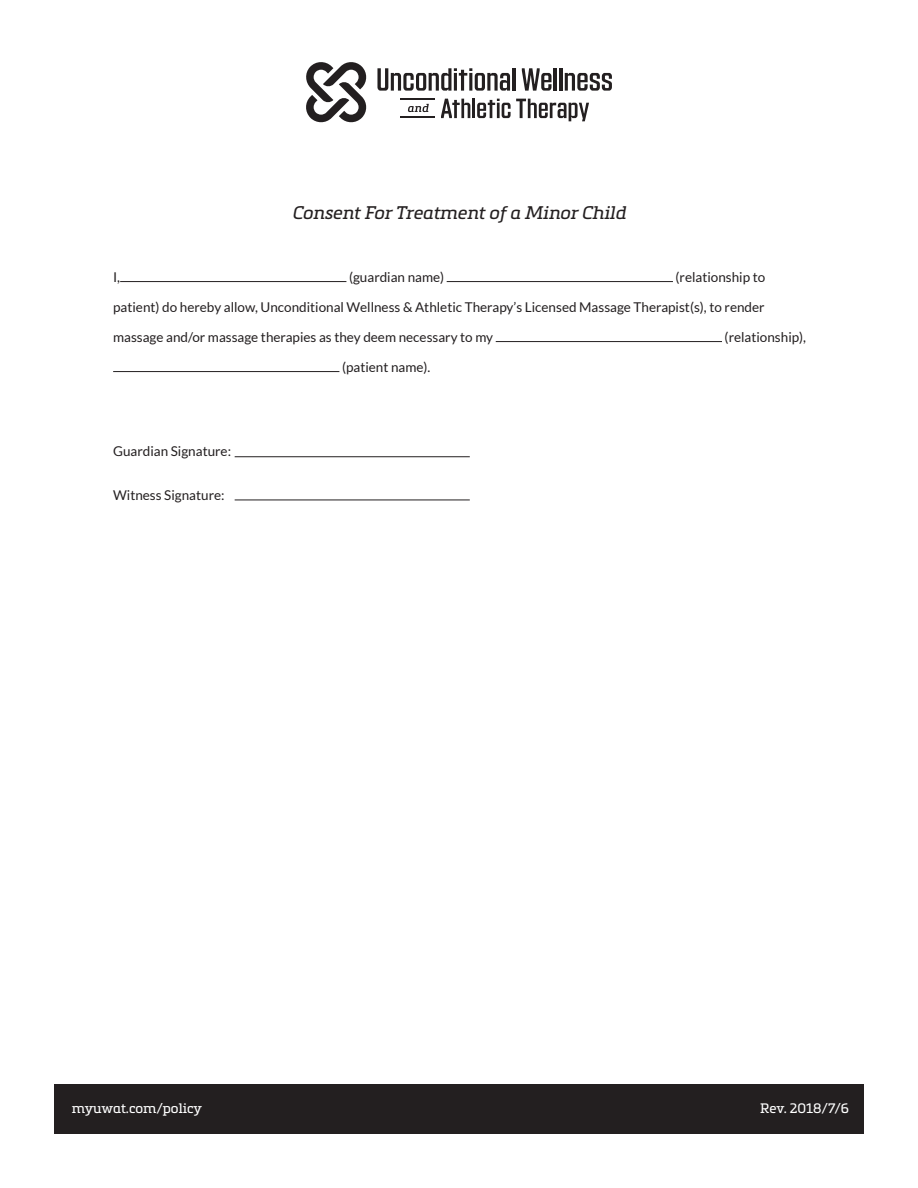
<style>
.page{position:relative;width:918px;height:1188px;background:#fff}
.page>*{position:absolute;margin:0;border:0;box-sizing:border-box;transform-origin:0 0}
.t1{font:italic 18px "Metronic Slab Pro";color:#231f20}
.t2{font:13.5px "Lato";color:#231f20}
.t3{font:13.5px "Metronic Slab Pro";color:#fff}
</style>
<div class="page">
<svg style="left:377px;top:68px;width:133px;height:23px"></svg>
<hr style="left:512px;top:68px;width:4px;height:23px;background:#231f20">
<svg style="left:522px;top:68px;width:30px;height:23px"></svg>
<hr style="left:554px;top:68px;width:3px;height:23px;background:#231f20">
<hr style="left:559px;top:68px;width:3px;height:23px;background:#231f20">
<svg style="left:565px;top:73px;width:47px;height:18px"></svg>
<svg style="left:306px;top:62px;width:61px;height:61px"></svg>
<svg style="left:441px;top:99px;width:29px;height:19px"></svg>
<hr style="left:472px;top:99px;width:3px;height:19px;background:#231f20">
<svg style="left:477px;top:99px;width:112px;height:22px"></svg>
<hr style="left:400px;top:99px;width:35px;height:1px;background:#231f20">
<hr style="left:400px;top:117px;width:35px;height:1px;background:#231f20">
<svg style="left:408px;top:104px;width:21px;height:8px"></svg>
<div style="left:54px;top:1084px;width:810px;height:50px;background:#231f20"></div>
<hr style="left:120px;top:281px;width:226px;height:1px;background:#231f20">
<hr style="left:447px;top:281px;width:226px;height:1px;background:#231f20">
<hr style="left:496px;top:341px;width:226px;height:1px;background:#231f20">
<hr style="left:113px;top:371px;width:226px;height:1px;background:#231f20">
<hr style="left:235px;top:456px;width:235px;height:1px;background:#231f20">
<hr style="left:235px;top:500px;width:235px;height:1px;background:#231f20">
<p class="t1" style="left:292px;top:199px;width:335px">Consent For Treatment of a Minor Child</p>
<p class="t2" style="left:113px;top:270px;width:9px">I,</p>
<p class="t2" style="left:349px;top:270px;width:97px">(guardian name)</p>
<p class="t2" style="left:676px;top:270px;width:91px">(relationship to</p>
<p class="t2" style="left:113px;top:300px;width:653px">patient) do hereby allow, Unconditional Wellness &amp; Athletic Therapy’s Licensed Massage Therapist(s), to render</p>
<p class="t2" style="left:113px;top:330px;width:381px">massage and/or massage therapies as they deem necessary to my</p>
<p class="t2" style="left:725px;top:330px;width:83px">(relationship),</p>
<p class="t2" style="left:342px;top:360px;width:90px">(patient name).</p>
<p class="t2" style="left:113px;top:444px;width:119px">Guardian Signature:</p>
<p class="t2" style="left:113px;top:487px;width:113px">Witness Signature:</p>
<p class="t3" style="left:72px;top:1099px;width:132px">myuwat.com/policy</p>
<p class="t3" style="left:760px;top:1099px;width:90px">Rev. 2018/7/6</p>
</div>
